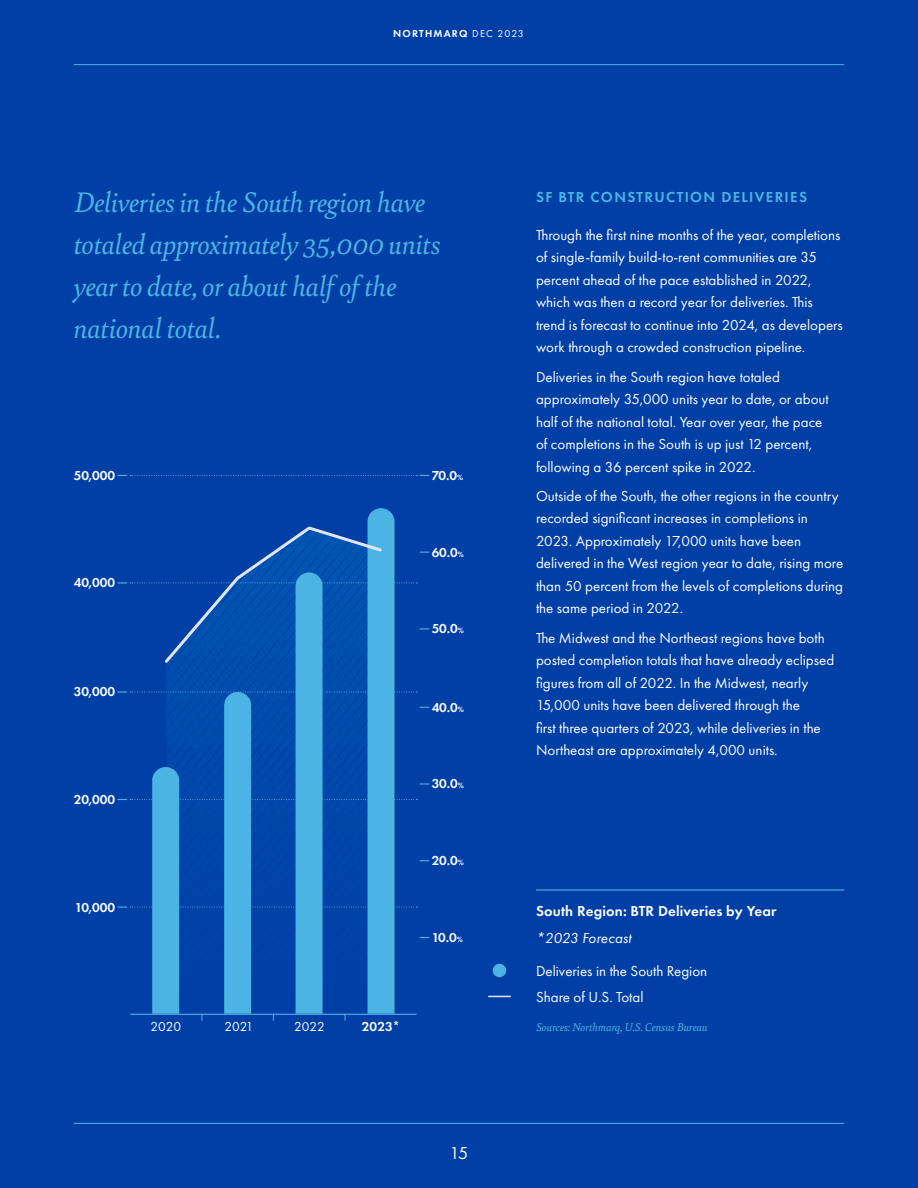
<style>
.page{position:relative;width:918px;height:1188px;background:#0040a6}
.page>*{position:absolute;margin:0;border:0;box-sizing:border-box;transform-origin:0 0}
.ddd{font:italic 30px/42px "Bely";letter-spacing:-.015em;color:#4cb4e5}
.t1{font:18px "Futura PT";color:#fff}
.t2{font:15px/22.5px "Futura PT";color:#fff}
.Paragraph_Style_7{font:600 15px "Futura PT";letter-spacing:.01em;color:#fff}
.Paragraph_Style_7-2{font:600 15px "Futura PT";letter-spacing:.09em;color:#4cb4e5}
.Paragraph_Style_7-3{font:italic 15px "Futura PT";letter-spacing:.01em;color:#fff}
.Paragraph_Style_7-4{font:600 13.5px "Futura PT";letter-spacing:-.01em;color:#fff}
.Paragraph_Style_7-5{font:13.5px "Futura PT";color:#fff}
.t3{font:italic 12px "Bely";color:#4cb4e5}
.t4{font:600 10.5px "Futura PT";letter-spacing:.11em;color:#fff}
.s1{font-weight:400}
.s2{font-size:7.8px}
</style>
<div class="page">
<svg style="left:118px;top:508px;width:311px;height:513px"></svg>
<svg style="left:118px;top:475px;width:311px;height:1px"></svg>
<hr style="left:536px;top:889px;width:308px;height:2px;background:#4cb4e5">
<div style="left:493px;top:964px;width:13px;height:13px;background:#4cb4e5;border-radius:50%"></div>
<svg style="left:489px;top:996px;width:21px;height:1px"></svg>
<hr style="left:74px;top:64px;width:770px;height:1px;background:#4cb4e5">
<hr style="left:74px;top:1123px;width:770px;height:1px;background:#4cb4e5">
<p class="t4" style="left:393px;top:27px;width:132px">NORTHMARQ <span class="s1">DEC 2023</span></p>
<p class="ddd" style="left:74px;top:179px;width:369px">Deliveries in the South region have totaled approximately 35,000 units year to date, or about half of the national total.</p>
<p class="Paragraph_Style_7-2" style="left:536px;top:187px;width:272px">SF BTR CONSTRUCTION DELIVERIES</p>
<p class="t2" style="left:536px;top:224px;width:308px">Through the first nine months of the year, completions of single-family build-to-rent communities are 35 percent ahead of the pace established in 2022, which was then a record year for deliveries. This trend is forecast to continue into 2024, as developers work through a crowded construction pipeline.</p>
<p class="t2" style="left:536px;top:365px;width:294px">Deliveries in the South region have totaled approximately 35,000 units year to date, or about half of the national total. Year over year, the pace of completions in the South is up just 12 percent, following a 36 percent spike in 2022.</p>
<p class="t2" style="left:536px;top:485px;width:309px">Outside of the South, the other regions in the country recorded significant increases in completions in 2023. Approximately 17,000 units have been delivered in the West region year to date, rising more than 50 percent from the levels of completions during the same period in 2022.</p>
<p class="t2" style="left:536px;top:626px;width:300px">The Midwest and the Northeast regions have both posted completion totals that have already eclipsed figures from all of 2022. In the Midwest, nearly 15,000 units have been delivered through the<br>first three quarters of 2023, while deliveries in the Northeast are approximately 4,000 units.</p>
<p class="Paragraph_Style_7-4" style="left:74px;top:467px;width:43px">50,000</p>
<p class="Paragraph_Style_7-4" style="left:432px;top:467px;width:33px">70.0<span class="s2">%</span></p>
<p class="Paragraph_Style_7-4" style="left:432px;top:544px;width:34px">60.0<span class="s2">%</span></p>
<p class="Paragraph_Style_7-4" style="left:74px;top:574px;width:43px">40,000</p>
<p class="Paragraph_Style_7-4" style="left:432px;top:620px;width:34px">50.0<span class="s2">%</span></p>
<p class="Paragraph_Style_7-4" style="left:74px;top:684px;width:43px">30,000</p>
<p class="Paragraph_Style_7-4" style="left:432px;top:699px;width:34px">40.0<span class="s2">%</span></p>
<p class="Paragraph_Style_7-4" style="left:74px;top:791px;width:43px">20,000</p>
<p class="Paragraph_Style_7-4" style="left:75px;top:899px;width:42px">10,000</p>
<p class="Paragraph_Style_7-5" style="left:151px;top:1019px;width:32px">2020</p>
<p class="Paragraph_Style_7-5" style="left:225px;top:1019px;width:28px">2021</p>
<p class="Paragraph_Style_7-5" style="left:294px;top:1019px;width:31px">2022</p>
<p class="Paragraph_Style_7-4" style="left:362px;top:1018px;width:40px">2023*</p>
<p class="Paragraph_Style_7-4" style="left:432px;top:776px;width:34px">30.0<span class="s2">%</span></p>
<p class="Paragraph_Style_7-4" style="left:432px;top:852px;width:34px">20.0<span class="s2">%</span></p>
<p class="Paragraph_Style_7-4" style="left:432px;top:929px;width:33px">10.0<span class="s2">%</span></p>
<p class="t1" style="left:450px;top:1143px;width:20px">15</p>
<p class="Paragraph_Style_7" style="left:536px;top:901px;width:242px">South Region: BTR Deliveries by Year</p>
<p class="Paragraph_Style_7-3" style="left:536px;top:929px;width:97px">*2023 Forecast</p>
<p class="t2" style="left:536px;top:960px;width:173px">Deliveries in the South Region</p>
<p class="t2" style="left:536px;top:986px;width:109px">Share of U.S. Total</p>
<p class="t3" style="left:536px;top:1019px;width:173px">Sources: Northmarq, U.S. Census Bureau</p>
</div>
